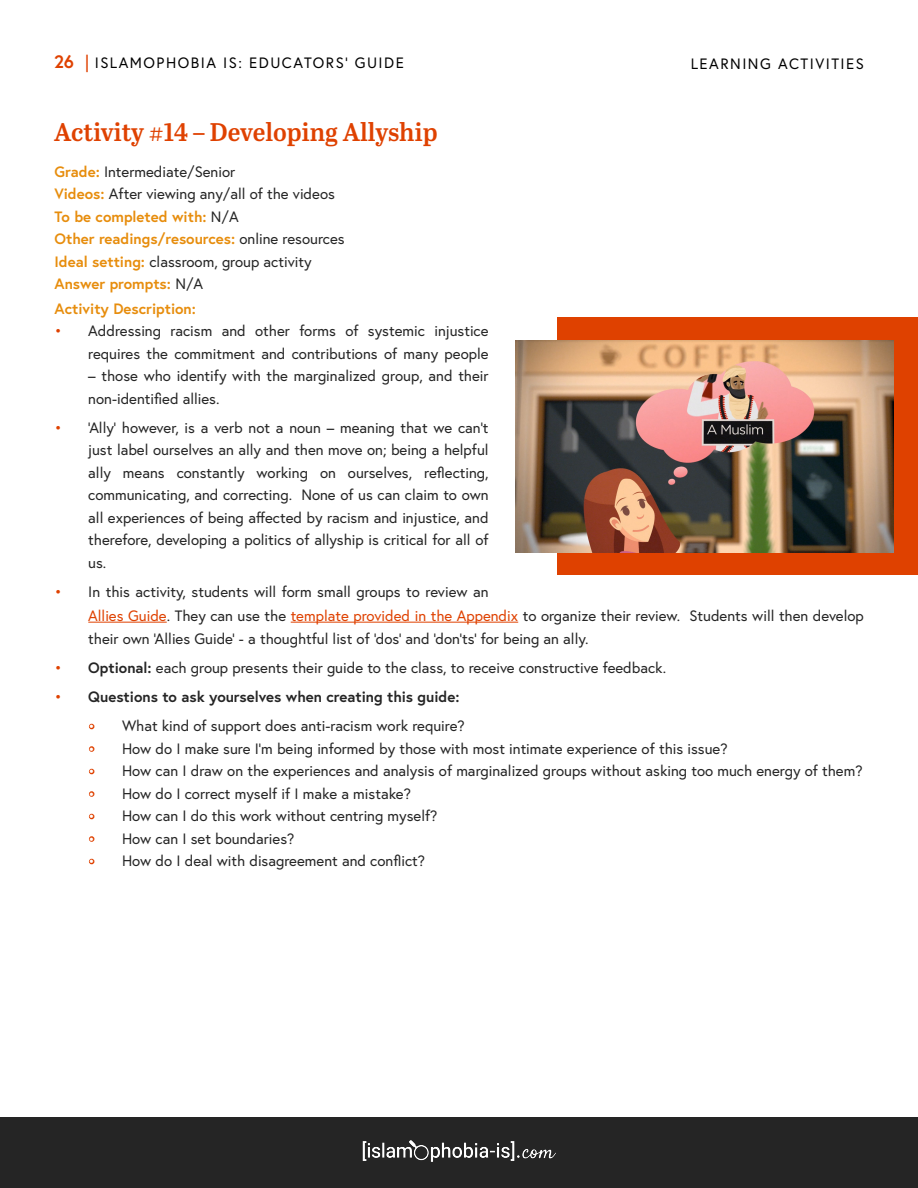
<style>
.page{position:relative;width:918px;height:1188px;background:#fff}
.page>*{position:absolute;margin:0;border:0;box-sizing:border-box;transform-origin:0 0}
.t1{font:25.5px "Abril Titling Sb";color:#df4100}
.t2{font:15px/22.5px "Europa";color:#252525}
.t3{font:15px "Europa";letter-spacing:.1em;color:#000}
.t4{font:700 15px "Europa";color:#252525}
.t5{font:700 15px "Europa";color:#e78d0d}
.s1{font-weight:700;font-size:18px;color:#df4100}
.s2{font-size:18px;color:#df4100}
.s3{font-weight:700;color:#e78d0d}
.s4{color:#df4100}
.s5{font-weight:700}
.s6{font-weight:400;color:#df4100}
.s7{font-size:13.5px;color:#df4100}
</style>
<div class="page">
<div style="left:0;top:1118px;width:918px;height:70px;background:#252525"></div>
<img style="left:362px;top:1140px;width:194px;height:22px">
<hr style="left:88px;top:622px;width:79px;height:1px;background:#df4100">
<hr style="left:291px;top:622px;width:227px;height:1px;background:#df4100">
<div style="left:558px;top:318px;width:360px;height:257px;background:#df4100"></div>
<img style="left:516px;top:340px;width:378px;height:213px">
<p class="t3" style="left:54px;top:53px;width:351px"><span class="s1">26</span> <span class="s2">|</span> ISLAMOPHOBIA IS: EDUCATORS’ GUIDE</p>
<p class="t3" style="left:691px;top:54px;width:20px">Learning</p>
<p class="t3" style="left:778px;top:54px;width:21px">Activities</p>
<h1 class="t1" style="left:54px;top:113px;width:385px">Activity #14 – Developing Allyship</h1>
<p class="t2" style="left:55px;top:160px;width:292px"><span class="s3">Grade:</span> Intermediate/Senior<br><span class="s3">Videos:</span> After viewing any/all of the videos <span class="s3">To be completed with:</span> N/A<br><span class="s3">Other readings/resources:</span> online resources <span class="s3">Ideal setting:</span> classroom, group activity <span class="s3">Answer prompts:</span> N/A</p>
<p class="t5" style="left:55px;top:298px;width:143px">Activity Description:</p>
<p class="t2" style="left:55px;top:319px;width:436px;text-align:right"><span class="s4">•</span> Addressing racism and other forms of systemic injustice requires the commitment and contributions of many people</p>
<p class="t2" style="left:88px;top:364px;width:402px">– those who identify with the marginalized group, and their non-identified allies.</p>
<p class="t2" style="left:88px;top:416px;width:402px;text-align:justify;text-indent:-34px"><span class="s4">•</span> ‘Ally’ however, is a verb not a noun – meaning that we can’t just label ourselves an ally and then move on; being a helpful ally means constantly working on ourselves, reflecting, communicating, and correcting. None of us can claim to own all experiences of being affected by racism and injustice, and therefore, developing a politics of allyship is critical for all of us.</p>
<p class="t2" style="left:88px;top:579px;width:777px;line-height:24px;text-indent:-34px"><span class="s4">•</span> In this activity, students will form small groups to review an<br><span class="s4">Allies Guide</span>. They can use the <span class="s4">template provided in the Appendix</span> to organize their review. Students will then develop</p>
<p class="t2" style="left:88px;top:627px;width:502px">their own ‘Allies Guide’ - a thoughtful list of ‘dos’ and ‘don’ts’ for being an ally.</p>
<p class="t2" style="left:55px;top:656px;width:613px"><span class="s4">•</span> <span class="s5">Optional:</span> each group presents their guide to the class, to receive constructive feedback.</p>
<p class="t4" style="left:55px;top:687px;width:406px"><span class="s6">•</span> Questions to ask yourselves when creating this guide:</p>
<p class="t2" style="left:88px;top:714px;width:378px"><span class="s7">•</span> What kind of support does anti-racism work require?</p>
<p class="t2" style="left:88px;top:737px;width:641px"><span class="s7">•</span> How do I make sure I’m being informed by those with most intimate experience of this issue?</p>
<p class="t2" style="left:88px;top:759px;width:776px"><span class="s7">•</span> How can I draw on the experiences and analysis of marginalized groups without asking too much energy of them?</p>
<p class="t2" style="left:88px;top:782px;width:324px"><span class="s7">•</span> How do I correct myself if I make a mistake?</p>
<p class="t2" style="left:88px;top:804px;width:351px"><span class="s7">•</span> How can I do this work without centring myself?</p>
<p class="t2" style="left:88px;top:827px;width:208px"><span class="s7">•</span> How can I set boundaries?</p>
<p class="t2" style="left:88px;top:849px;width:338px"><span class="s7">•</span> How do I deal with disagreement and conflict?</p>
</div>
